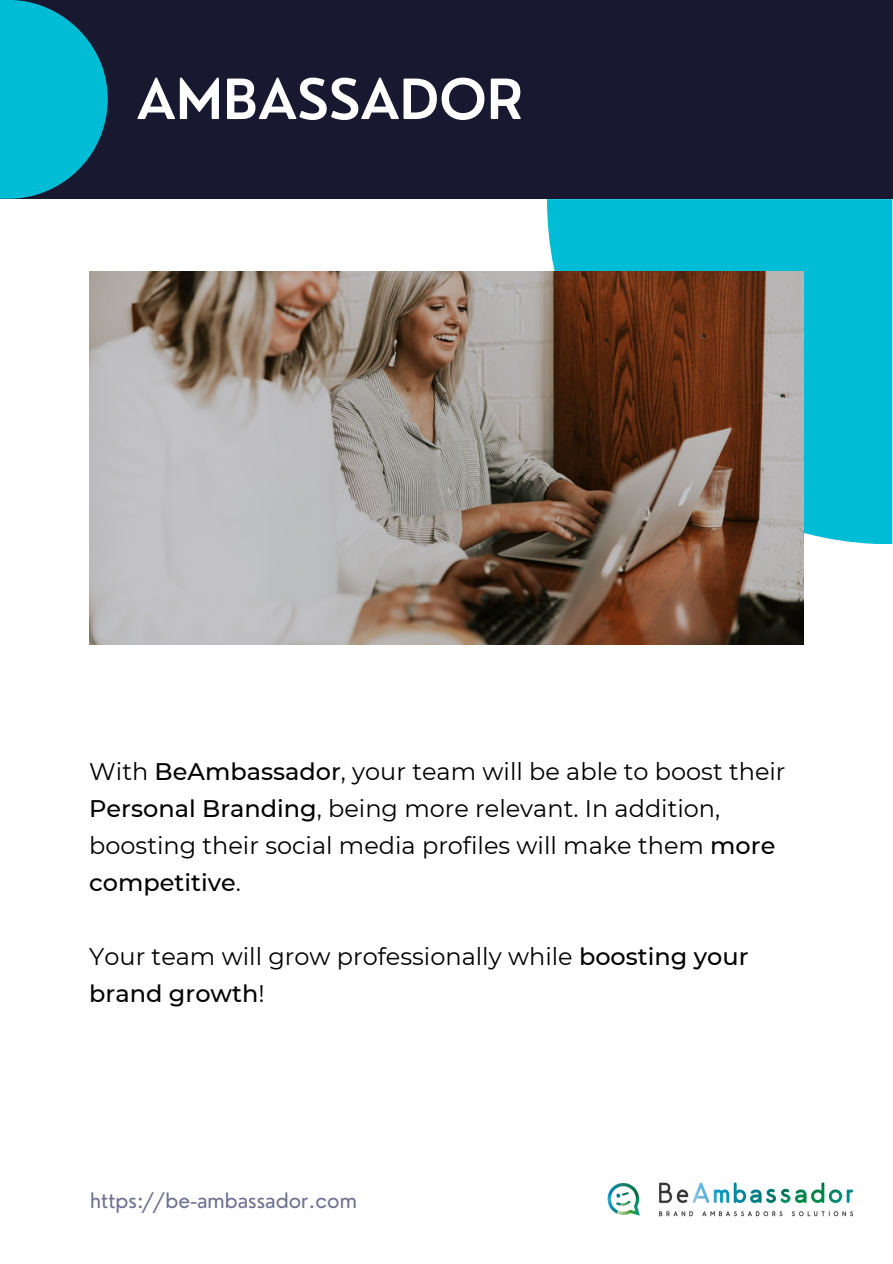
<style>
.page{position:relative;width:893px;height:1264px;background:#fff}
.page>*{position:absolute;margin:0;border:0;box-sizing:border-box;transform-origin:0 0}
.t1{font:600 54px "Nourd";color:#fff}
.t2{font:24px/37px "Montserrat";color:#000}
.t3{font:20.85px "Nourd";color:#6e7191}
.s1{font-weight:500}
</style>
<div class="page">
<div style="left:0;top:0;width:892px;height:199px;background:#181830"></div>
<svg style="left:0;top:0;width:108px;height:199px;fill:#00bcd4"></svg>
<div style="left:547px;top:199px;width:345px;height:345px;background:#00bcd4"></div>
<img style="left:89px;top:271px;width:714px;height:373px">
<img style="left:607px;top:1182px;width:247px;height:35px">
<p class="t1" style="left:137px;top:65px;width:388px">AMBASSADOR</p>
<p class="t2" style="left:89px;top:752px;width:697px">With <span class="s1">BeAmbassador</span>, your team will be able to boost their <span class="s1">Personal Branding</span>, being more relevant. In addition, boosting their social media profiles will make them <span class="s1">more competitive</span>.</p>
<p class="t2" style="left:89px;top:938px;width:660px">Your team will grow professionally while <span class="s1">boosting your brand growth</span>!</p>
<p class="t3" style="left:90px;top:1187px;width:268px">https://be-ambassador.com</p>
</div>
